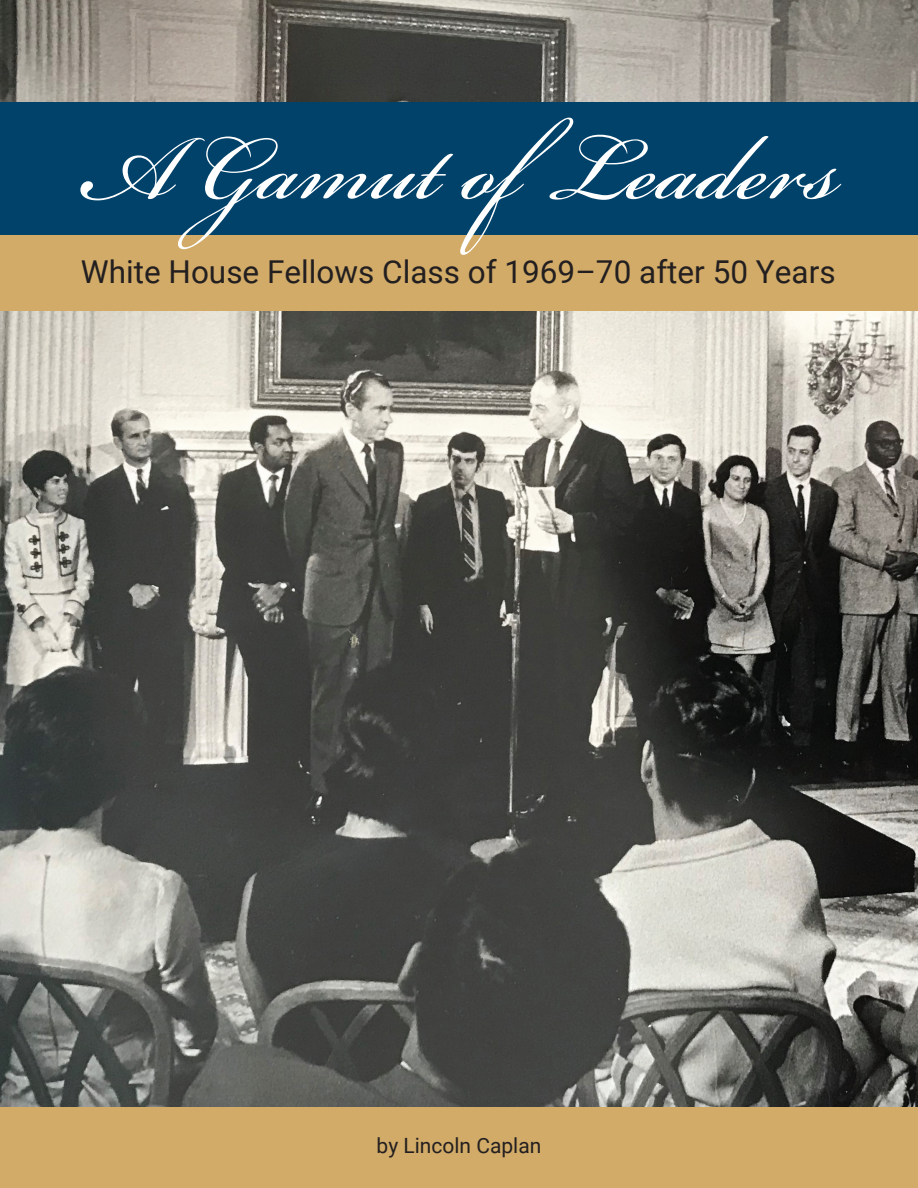
<style>
.page{position:relative;width:918px;height:1188px;background:#fff}
.page>*{position:absolute;margin:0;border:0;box-sizing:border-box;transform-origin:0 0}
.t1{font:141px "Bickham Script Pro 3";color:#fff}
.t2{font:31.5px "Roboto";color:#231f20}
.t3{font:21px "Roboto";color:#231f20}
</style>
<div class="page">
<img style="left:0;top:0;width:918px;height:1107px">
<div style="left:0;top:111px;width:918px;height:200px;background:#d1ab67"></div>
<div style="left:0;top:102px;width:918px;height:132px;background:#00426a"></div>
<div style="left:0;top:1107px;width:918px;height:81px;background:#d1ab67"></div>
<h1 class="t1" style="left:77px;top:67px;width:768px">A Gamut ofLeaders</h1>
<p class="t2" style="left:81px;top:249px;width:756px">White House Fellows Class of 1969–70 after 50 Years</p>
<p class="t3" style="left:377px;top:1131px;width:166px">by Lincoln Caplan</p>
</div>
